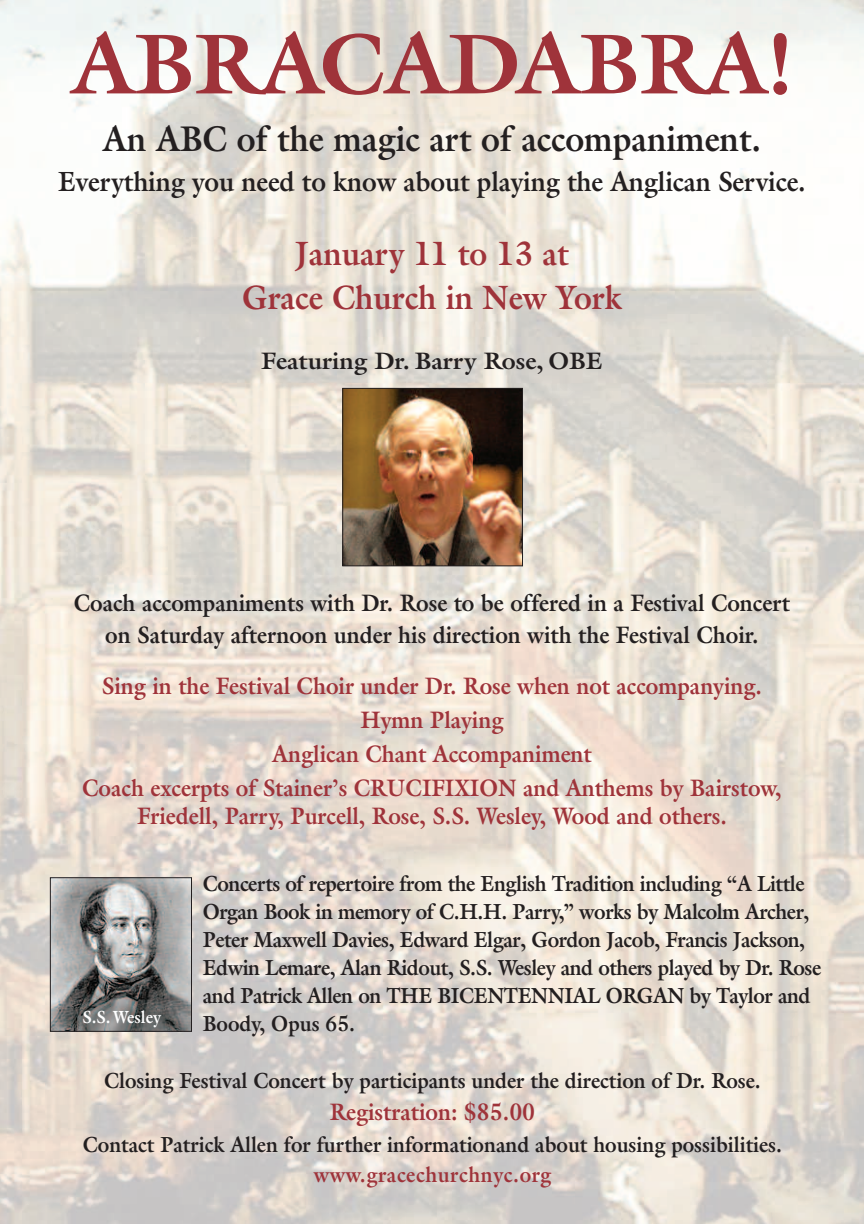
<style>
.page{position:relative;width:864px;height:1224px;background:#fff}
.page>*{position:absolute;margin:0;border:0;box-sizing:border-box;transform-origin:0 0}
.t1{font:700 86px "Galliard";color:#9f333a}
.t2{font:700 36px "Galliard";color:#231f20;scale:.9 1}
.t3{font:700 34px/44px "Galliard";color:#9f333a;text-align:center;scale:.9 1}
.t4{font:700 28px "Galliard";letter-spacing:-.005em;color:#231f20;scale:.9 1}
.t5{font:700 24px/34px "Galliard";color:#9f333a;text-align:center;scale:.9 1}
.t6{font:700 24px/32px "Galliard";color:#231f20;text-align:center;scale:.9 1}
.t7{font:700 24px "Galliard";color:#231f20}
.t8{font:700 22px/28px "Galliard";letter-spacing:-.02em;color:#231f20;scale:.9 1}
.t9{font:700 22px "Galliard";color:#231f20;scale:.9 1}
.t10{font:700 22px "Galliard";letter-spacing:.03em;color:#9f333a;scale:.9 1}
.t11{font:700 17.8px "Galliard";color:#fff;scale:.9 1}
</style>
<div class="page">
<img style="left:0;top:0;width:864px;height:1224px">
<img style="left:52px;top:879px;width:138px;height:151px">
<div style="left:50px;top:877px;width:142px;height:155px;border:1px solid #231f20"></div>
<img style="left:344px;top:390px;width:177px;height:174px">
<div style="left:342px;top:388px;width:181px;height:178px;border:1px solid #231f20"></div>
<h1 class="t1" style="left:71px;top:13px;width:724px">ABRACADABRA!</h1>
<h2 class="t2" style="left:103px;top:118px;width:733px">An ABC of the magic art of accompaniment.</h2>
<p class="t4" style="left:58px;top:165px;width:832px">Everything you need to know about playing the Anglican Service.</p>
<h3 class="t3" style="left:242px;top:231px;width:423px">January 11 to 13 at<br>Grace Church in New York</h3>
<p class="t7" style="left:261px;top:347px;width:343px">Featuring Dr. Barry Rose, OBE</p>
<p class="t6" style="left:74px;top:587px;width:797px">Coach accompaniments with Dr. Rose to be offered in a Festival Concert on Saturday afternoon under his direction with the Festival Choir.</p>
<p class="t5" style="left:82px;top:669px;width:779px">Sing in the Festival Choir under Dr. Rose when not accompanying.<br>Hymn Playing<br>Anglican Chant Accompaniment<br>Coach excerpts of Stainer’s CRUCIFIXION and Anthems by Bairstow,</p>
<p class="t5" style="left:137px;top:799px;width:657px">Friedell, Parry, Purcell, Rose, S.S. Wesley, Wood and others.</p>
<p class="t11" style="left:83px;top:1007px;width:89px">S.S.Wesley</p>
<p class="t8" style="left:203px;top:869px;width:689px">Concerts of repertoire from the English Tradition including “A Little Organ Book in memory of C.H.H. Parry,” works by Malcolm Archer, Peter Maxwell Davies, Edward Elgar, Gordon Jacob, Francis Jackson, Edwin Lemare, Alan Ridout, S.S. Wesley and others played by Dr. Rose and Patrick Allen on THE BICENTENNIAL ORGAN by Taylor and Boody, Opus 65.</p>
<p class="t9" style="left:104px;top:1067px;width:731px">Closing Festival Concert by participants under the direction of Dr. Rose.</p>
<p class="t5" style="left:330px;top:1094px;width:230px">Registration: $85.00</p>
<p class="t9" style="left:83px;top:1131px;width:779px">Contact Patrick Allen for further informationand about housing possibilities.</p>
<p class="t10" style="left:314px;top:1161px;width:265px">www.gracechurchnyc.org</p>
</div>
